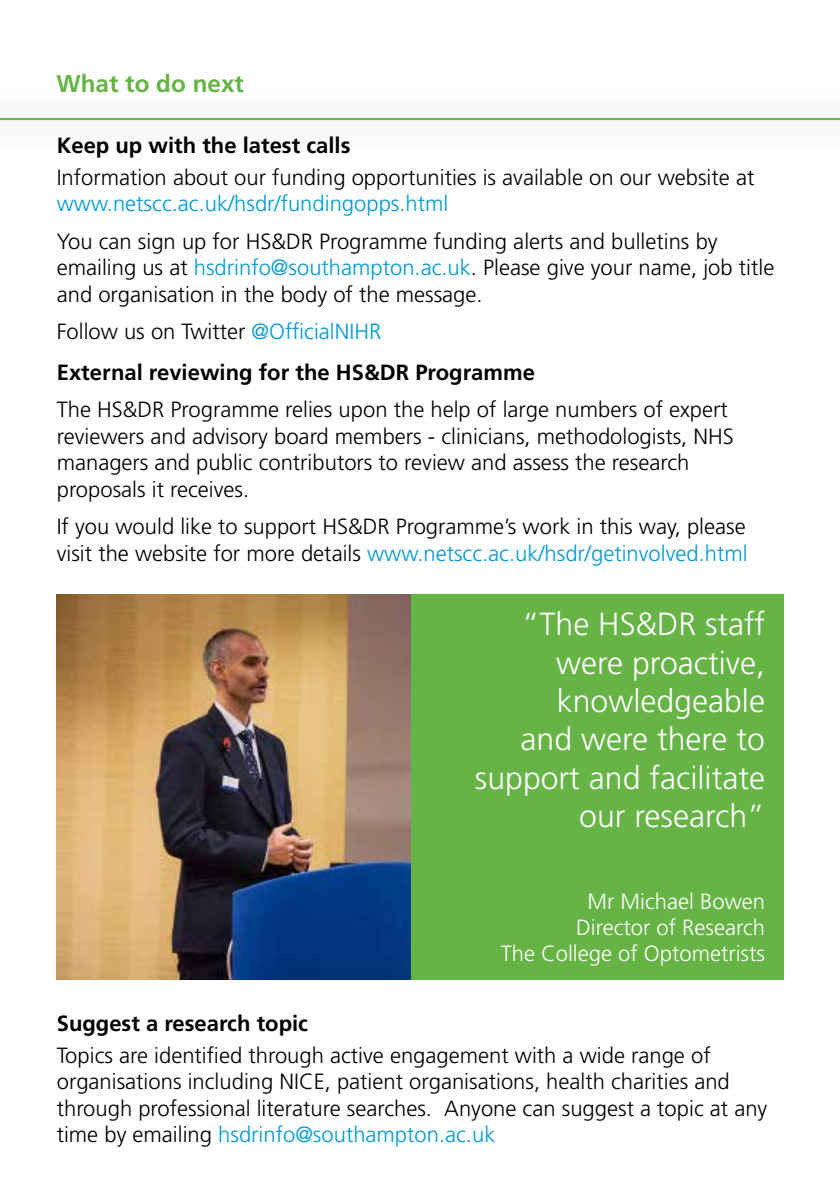
<style>
.page{position:relative;width:840px;height:1191px;background:#fff}
.page>*{position:absolute;margin:0;border:0;box-sizing:border-box;transform-origin:0 0}
.t1{font:300 32px/38.4px "Frutiger LT Std";color:#fff;text-align:right}
.t2{font:700 24.2px "Frutiger LT Std";color:#66b445}
.t3{font:300 22px/26.4px "Frutiger LT Std";color:#000}
.t4{font:700 22px/40.2px "Frutiger LT Std";color:#000}
.t5{font:300 22px/26.4px "Frutiger LT Std";color:#fff;text-align:right}
.t6{font:300 22px "Frutiger LT Std";color:#0099d8}
.s1{color:#0099d8}
.s2{font-weight:300}
.s3{font-weight:300;color:#0099d8}
</style>
<div class="page">
<img style="left:57px;top:594px;width:354px;height:385px">
<div style="left:0;top:88px;width:839px;height:65px;background:#f9f9f9"></div>
<hr style="left:0;top:118px;width:839px;height:2px;background:#66b445">
<div style="left:411px;top:594px;width:372px;height:385px;background:#66b445"></div>
<p class="t2" style="left:56px;top:69px;width:189px">What to do next</p>
<p class="t4" style="left:57px;top:125px;width:295px">Keep up with the latest calls</p>
<p class="t3" style="left:57px;top:164px;width:698px">Information about our funding opportunities is available on our website at</p>
<p class="t6" style="left:57px;top:191px;width:393px">www.netscc.ac.uk/hsdr/fundingopps.html</p>
<p class="t3" style="left:57px;top:228px;width:718px">You can sign up for HS&amp;DR Programme funding alerts and bulletins by emailing us at <span class="s1">hsdrinfo@southampton.ac.uk</span>. Please give your name, job title and organisation in the body of the message.</p>
<p class="t4" style="left:57px;top:312px;width:479px"><span class="s2">Follow us on Twitter</span> <span class="s3">@OfficialNIHR<br></span>External reviewing for the HS&amp;DR Programme</p>
<p class="t3" style="left:57px;top:397px;width:678px">The HS&amp;DR Programme relies upon the help of large numbers of expert reviewers and advisory board members - clinicians, methodologists, NHS managers and public contributors to review and assess the research proposals it receives.</p>
<p class="t3" style="left:57px;top:514px;width:692px">If you would like to support HS&amp;DR Programme’s work in this way, please visit the website for more details <span class="s1">www.netscc.ac.uk/hsdr/getinvolved.html</span></p>
<h1 class="t1" style="left:474px;top:605px;width:291px">“The HS&amp;DR staff were proactive, knowledgeable<br>and were there to support and facilitate our research”</h1>
<p class="t5" style="left:500px;top:888px;width:266px">Mr Michael Bowen<br>Director of Research<br>The College of Optometrists</p>
<p class="t4" style="left:57px;top:1003px;width:253px">Suggest a research topic</p>
<p class="t3" style="left:57px;top:1042px;width:711px">Topics are identified through active engagement with a wide range of organisations including NICE, patient organisations, health charities and through professional literature searches. Anyone can suggest a topic at any time by emailing <span class="s1">hsdrinfo@southampton.ac.uk</span></p>
</div>
